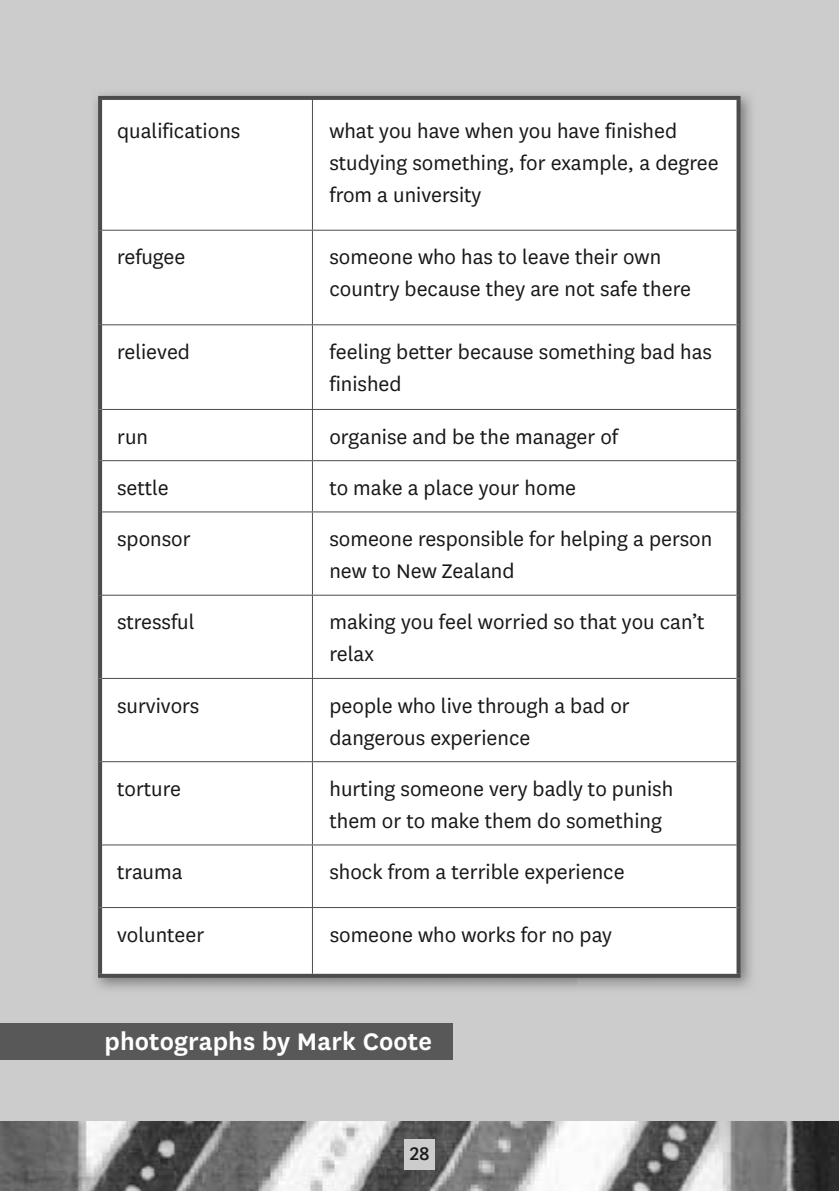
<style>
.page{position:relative;width:839px;height:1191px;background:#fff}
.page>*{position:absolute;margin:0;border:0;box-sizing:border-box;transform-origin:0 0}
.t1{font:600 28px "National";letter-spacing:.005em;color:#fff}
.t2{font:23px/32px "National";color:#181818}
.t3{font:500 18px "Sassoon Sans Pro";color:#181818}
</style>
<div class="page">
<div style="left:0;top:0;width:839px;height:1121px;background:#ccc"></div>
<img style="left:0;top:1121px;width:839px;height:69px">
<img style="left:95px;top:94px;width:657px;height:895px">
<div style="left:102px;top:100px;width:634px;height:873px;background:#fff"></div>
<hr style="left:98px;top:100px;width:4px;height:130px;background:#4c4c4c">
<svg style="left:736px;top:100px;width:4px;height:130px"></svg>
<hr style="left:98px;top:230px;width:4px;height:95px;background:#4c4c4c">
<svg style="left:736px;top:230px;width:4px;height:95px"></svg>
<hr style="left:98px;top:325px;width:4px;height:84px;background:#4c4c4c">
<svg style="left:736px;top:325px;width:4px;height:84px"></svg>
<hr style="left:98px;top:409px;width:4px;height:51px;background:#4c4c4c">
<svg style="left:736px;top:409px;width:4px;height:51px"></svg>
<hr style="left:98px;top:460px;width:4px;height:52px;background:#4c4c4c">
<svg style="left:736px;top:460px;width:4px;height:52px"></svg>
<hr style="left:98px;top:512px;width:4px;height:83px;background:#4c4c4c">
<svg style="left:736px;top:512px;width:4px;height:83px"></svg>
<hr style="left:98px;top:595px;width:4px;height:83px;background:#4c4c4c">
<svg style="left:736px;top:595px;width:4px;height:83px"></svg>
<hr style="left:98px;top:678px;width:4px;height:83px;background:#4c4c4c">
<svg style="left:736px;top:678px;width:4px;height:83px"></svg>
<hr style="left:98px;top:761px;width:4px;height:84px;background:#4c4c4c">
<svg style="left:736px;top:761px;width:4px;height:84px"></svg>
<hr style="left:98px;top:845px;width:4px;height:62px;background:#4c4c4c">
<svg style="left:736px;top:845px;width:4px;height:62px"></svg>
<hr style="left:98px;top:907px;width:4px;height:66px;background:#4c4c4c">
<svg style="left:736px;top:907px;width:4px;height:66px"></svg>
<hr style="left:312px;top:100px;width:1px;height:130px;background:#4c4c4c">
<hr style="left:312px;top:231px;width:1px;height:93px;background:#4c4c4c">
<hr style="left:312px;top:325px;width:1px;height:84px;background:#4c4c4c">
<hr style="left:312px;top:410px;width:1px;height:50px;background:#4c4c4c">
<hr style="left:312px;top:461px;width:1px;height:50px;background:#4c4c4c">
<hr style="left:312px;top:512px;width:1px;height:82px;background:#4c4c4c">
<hr style="left:312px;top:595px;width:1px;height:83px;background:#4c4c4c">
<hr style="left:312px;top:679px;width:1px;height:82px;background:#4c4c4c">
<hr style="left:312px;top:762px;width:1px;height:82px;background:#4c4c4c">
<hr style="left:312px;top:845px;width:1px;height:62px;background:#4c4c4c">
<hr style="left:312px;top:908px;width:1px;height:65px;background:#4c4c4c">
<svg style="left:98px;top:96px;width:642px;height:4px;background:#4f4f4f"></svg>
<hr style="left:102px;top:230px;width:634px;height:1px;background:#4c4c4c">
<hr style="left:102px;top:324px;width:634px;height:1px;background:#4c4c4c">
<hr style="left:102px;top:409px;width:634px;height:1px;background:#4c4c4c">
<hr style="left:102px;top:460px;width:634px;height:1px;background:#4c4c4c">
<hr style="left:102px;top:511px;width:634px;height:1px;background:#4c4c4c">
<hr style="left:102px;top:594px;width:634px;height:1px;background:#4c4c4c">
<hr style="left:102px;top:678px;width:634px;height:1px;background:#4c4c4c">
<hr style="left:102px;top:761px;width:634px;height:1px;background:#4c4c4c">
<hr style="left:102px;top:844px;width:634px;height:1px;background:#4c4c4c">
<hr style="left:102px;top:907px;width:634px;height:1px;background:#4c4c4c">
<svg style="left:98px;top:973px;width:642px;height:4px;fill:#4c4c4c"></svg>
<div style="left:0;top:1023px;width:453px;height:37px;background:#585858"></div>
<div style="left:404px;top:1139px;width:31px;height:31px;background:#ccc"></div>
<p class="t2" style="left:117px;top:116px;width:125px">qualifications</p>
<p class="t2" style="left:329px;top:116px;width:391px">what you have when you have finished studying something, for example, a degree from a university</p>
<p class="t2" style="left:117px;top:243px;width:70px">refugee</p>
<p class="t2" style="left:329px;top:243px;width:363px">someone who has to leave their own country because they are not safe there</p>
<p class="t2" style="left:117px;top:338px;width:74px">relieved</p>
<p class="t2" style="left:329px;top:338px;width:384px">feeling better because something bad has finished</p>
<p class="t2" style="left:117px;top:422px;width:32px">run</p>
<p class="t2" style="left:329px;top:422px;width:290px">organise and be the manager of</p>
<p class="t2" style="left:117px;top:473px;width:53px">settle</p>
<p class="t2" style="left:329px;top:473px;width:248px">to make a place your home</p>
<p class="t2" style="left:117px;top:525px;width:75px">sponsor</p>
<p class="t2" style="left:329px;top:525px;width:384px">someone responsible for helping a person new to New Zealand</p>
<p class="t2" style="left:117px;top:608px;width:79px">stressful</p>
<p class="t2" style="left:329px;top:608px;width:377px">making you feel worried so that you can’t relax</p>
<p class="t2" style="left:117px;top:691px;width:84px">survivors</p>
<p class="t2" style="left:329px;top:691px;width:302px">people who live through a bad or dangerous experience</p>
<p class="t2" style="left:117px;top:774px;width:65px">torture</p>
<p class="t2" style="left:329px;top:774px;width:345px">hurting someone very badly to punish them or to make them do something</p>
<p class="t2" style="left:117px;top:857px;width:67px">trauma</p>
<p class="t2" style="left:329px;top:857px;width:297px">shock from a terrible experience</p>
<p class="t2" style="left:117px;top:920px;width:89px">volunteer</p>
<p class="t2" style="left:330px;top:920px;width:284px">someone who works for no pay</p>
<p class="t1" style="left:105px;top:1031px;width:329px">photographs by Mark Coote</p>
<p class="t3" style="left:410px;top:1146px;width:21px">28</p>
</div>
